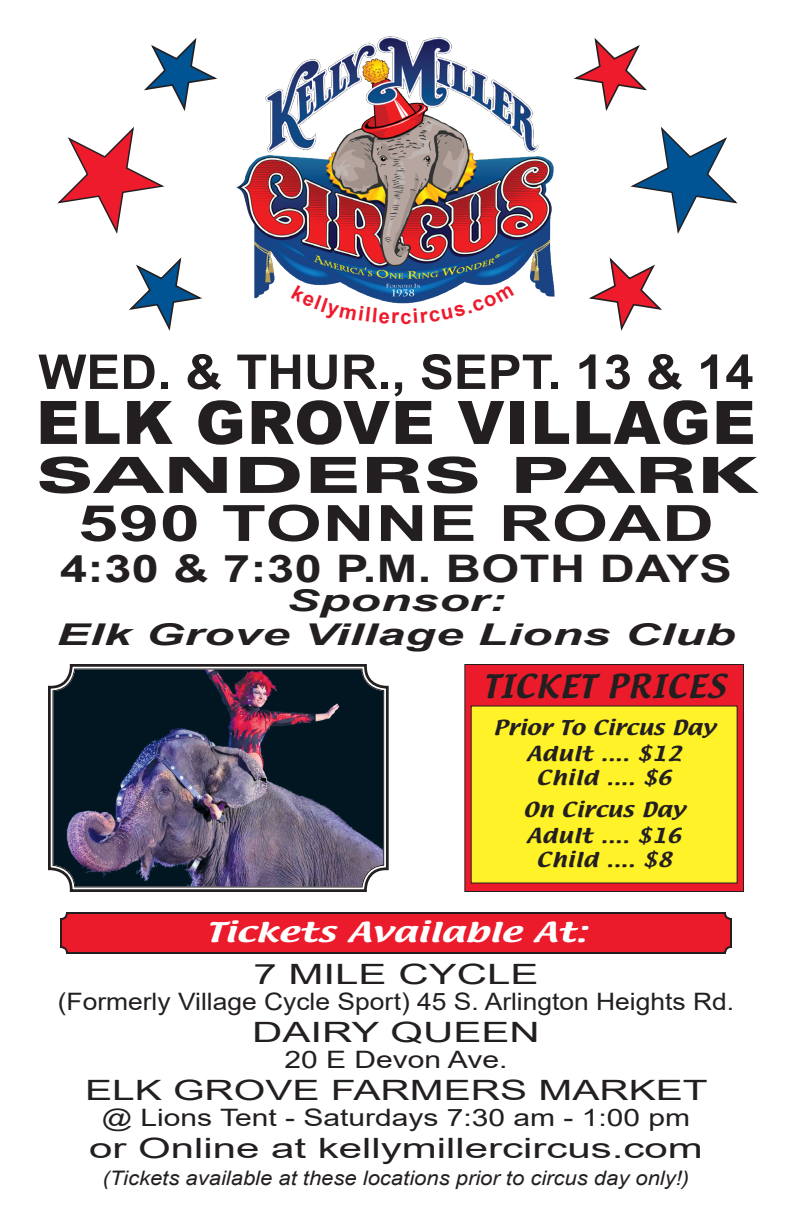
<style>
.page{position:relative;width:792px;height:1224px;background:#fff}
.page>*{position:absolute;margin:0;border:0;box-sizing:border-box;transform-origin:0 0}
.t1{font:900 60px "Arial";letter-spacing:.025em;color:#231f20}
.t2{font:700 50px "Arial";letter-spacing:.01em;color:#231f20;scale:1.45 1}
.t3{font:900 expanded 50px "Zurich BT";letter-spacing:.025em;color:#231f20;scale:1.47 1}
.t4{font:700 48px "Arial";color:#231f20;scale:1.06 1}
.t5{font:700 38px "Arial";letter-spacing:.01em;color:#231f20;scale:1.28 1}
.t6{font:italic 700 30px/34px "Arial";letter-spacing:.005em;color:#231f20;text-align:center;scale:1.65 1}
.t7{font:28.6px "Textile";letter-spacing:.025em;color:#231f20;scale:1.1 1}
.t8{font:28px "Arial";color:#231f20;scale:1.5 1}
.t9{font:28px "Arial";color:#231f20;scale:1.45 1}
.t10{font:24px "Arial";color:#231f20;scale:1.1 1}
.t11{font:24px "Arial";color:#231f20;scale:1.25 1}
.t12{font:24px "Textile";color:#fff;scale:1.5 1}
.t13{font:italic 20px "Arial";color:#231f20;scale:1.1 1}
.t14{font:18px/26.2px "Textile";letter-spacing:.005em;color:#231f20;text-align:center;scale:1.25 1}
.t15{font:18px/24px "Textile";letter-spacing:.025em;color:#231f20;text-align:center;scale:1.25 1}
</style>
<div class="page">
<div style="left:61px;top:913px;width:670px;height:40px;background:#ec1b2b;border-radius:6px"></div>
<div style="left:60px;top:912px;width:672px;height:42px;border:2px solid #231f20;border-radius:6px"></div>
<img style="left:236px;top:36px;width:319px;height:263px">
<svg style="left:144px;top:38px;width:73px;height:73px"></svg>
<svg style="left:57px;top:127px;width:108px;height:107px"></svg>
<svg style="left:129px;top:257px;width:73px;height:74px"></svg>
<svg style="left:573px;top:38px;width:74px;height:73px"></svg>
<svg style="left:589px;top:257px;width:73px;height:74px"></svg>
<svg style="left:630px;top:127px;width:108px;height:107px"></svg>
<div style="left:465px;top:665px;width:279px;height:226px;background:#ec1b2b"></div>
<div style="left:464px;top:664px;width:280px;height:228px;border:1px solid #231f20"></div>
<div style="left:471px;top:706px;width:266px;height:177px;background:#fff229"></div>
<img style="left:48px;top:664px;width:341px;height:228px">
<div style="left:53px;top:669px;width:331px;height:218px;border:1px solid #231f20;border-radius:22px"></div>
<svg style="left:288px;top:282px;width:229px;height:22px"></svg>
<h3 class="t4" style="left:38px;top:338px;width:676px">WED. &amp; THUR., SEPT. 13 &amp; 14</h3>
<h1 class="t1" style="left:36px;top:379px;width:721px">ELK GROVE VILLAGE</h1>
<h2 class="t3" style="left:36px;top:446px;width:491px">SANDERS PARK</h2>
<h2 class="t2" style="left:78px;top:488px;width:440px">590 TONNE ROAD</h2>
<h3 class="t5" style="left:60px;top:542px;width:526px">4:30 &amp; 7:30 P.M. BOTH DAYS</h3>
<h3 class="t6" style="left:57px;top:584px;width:413px">Sponsor:<br>Elk Grove Village Lions Club</h3>
<h3 class="t7" style="left:483px;top:666px;width:222px">TICKET PRICES</h3>
<p class="t14" style="left:493px;top:715px;width:179px">Prior To Circus Day<br>Adult .... $12</p>
<p class="t14" style="left:523px;top:763px;width:131px;line-height:32px">Child .... $6<br>On Circus Day</p>
<p class="t15" style="left:526px;top:825px;width:126px">Adult .... $16<br>Child .... $8</p>
<p class="t12" style="left:206px;top:915px;width:255px">Tickets Available At:</p>
<h3 class="t8" style="left:254px;top:955px;width:191px">7 MILE CYCLE</h3>
<p class="t10" style="left:58px;top:985px;width:616px">(Formerly Village Cycle Sport) 45 S. Arlington Heights Rd.</p>
<h3 class="t8" style="left:252px;top:1013px;width:193px">DAIRY QUEEN</h3>
<p class="t11" style="left:285px;top:1043px;width:180px">20 E Devon Ave.</p>
<h3 class="t9" style="left:85px;top:1071px;width:431px">ELK GROVE FARMERS MARKET</h3>
<p class="t11" style="left:102px;top:1101px;width:472px">@ Lions Tent - Saturdays 7:30 am - 1:00 pm</p>
<h3 class="t8" style="left:89px;top:1129px;width:411px">or Online at kellymillercircus.com</h3>
<p class="t13" style="left:103px;top:1165px;width:535px">(Tickets available at these locations prior to circus day only!)</p>
</div>
